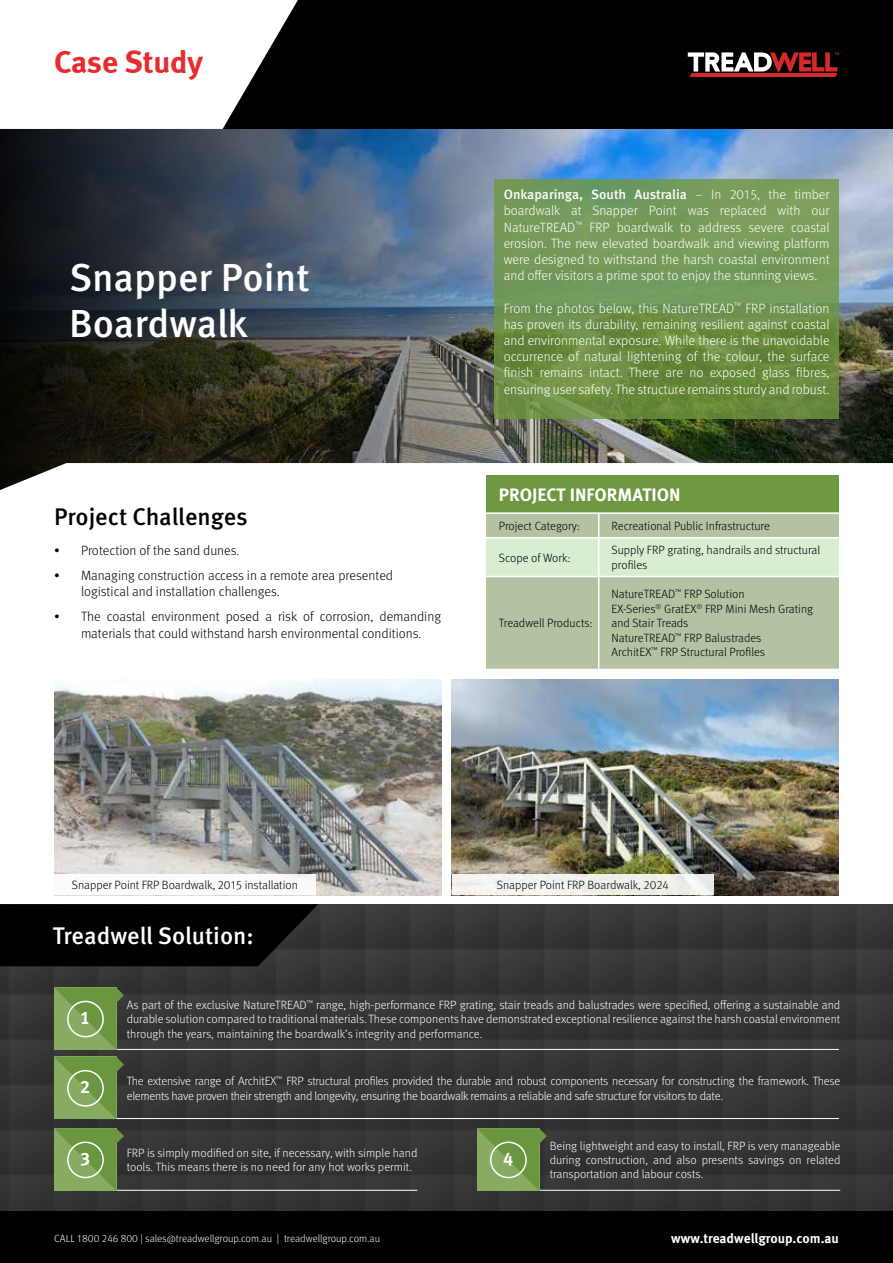
<style>
.page{position:relative;width:893px;height:1263px;background:#fff}
.page>*{position:absolute;margin:0;border:0;box-sizing:border-box;transform-origin:0 0}
.t1{font:500 39px/46.8px "Meta Pro";color:#fff}
.t2{font:31.5px "Meta Bold LF";color:#e92a2f}
.t3{font:500 24px "Meta Pro";color:#fff}
.t4{font:500 24px "Meta Pro";letter-spacing:-.005em;color:#000}
.t5{font:700 18px "Meta Pro";color:#fff}
.t6{font:18px "Meta Bold LF";color:#fff}
.t7{font:300 13.5px/16.2px "Meta Pro";color:#fff;text-align:justify}
.t8{font:300 13.5px/16.5px "Meta Pro";color:#000}
.t9{font:700 13.5px "Meta Pro";color:#fff}
.t10{font:300 12px/14.4px "Meta Pro";letter-spacing:-.02em;color:#fff;text-align:justify}
.t11{font:300 12px/14.4px "Meta Pro";color:#000}
.t12{font:300 12px/14.4px "Meta Pro";color:#fff}
.t13{font:300 10.5px "Meta Pro";color:#fff}
.s1{font-weight:500}
</style>
<div class="page">
<div style="left:0;top:904px;width:893px;height:307px;background:#353534"></div>
<img style="left:583px;top:129px;width:310px;height:334px">
<img style="left:0;top:129px;width:583px;height:334px">
<svg style="left:0;top:463px;width:893px;height:27px"></svg>
<div style="left:0;top:0;width:893px;height:129px;background:#000101"></div>
<svg style="left:0;top:0;width:298px;height:129px"></svg>
<svg style="left:494px;top:180px;width:345px;height:239px"></svg>
<svg style="left:688px;top:52px;width:151px;height:25px"></svg>
<div style="left:0;top:1211px;width:893px;height:52px;background:#000101"></div>
<svg style="left:0;top:904px;width:318px;height:62px"></svg>
<hr style="left:98px;top:1049px;width:741px;height:1px;background:#fff">
<svg style="left:54px;top:987px;width:70px;height:63px"></svg>
<div style="left:67px;top:1001px;width:37px;height:36px;border:2px solid #fff;border-radius:50%"></div>
<hr style="left:98px;top:1118px;width:741px;height:1px;background:#fff">
<svg style="left:54px;top:1057px;width:70px;height:62px"></svg>
<div style="left:67px;top:1070px;width:37px;height:37px;border:2px solid #fff;border-radius:50%"></div>
<hr style="left:98px;top:1190px;width:319px;height:1px;background:#fff">
<svg style="left:54px;top:1128px;width:70px;height:62px"></svg>
<div style="left:67px;top:1141px;width:37px;height:37px;border:2px solid #fff;border-radius:50%"></div>
<hr style="left:520px;top:1190px;width:320px;height:1px;background:#fff">
<svg style="left:477px;top:1128px;width:70px;height:62px"></svg>
<div style="left:490px;top:1141px;width:37px;height:37px;border:2px solid #fff;border-radius:50%"></div>
<div style="left:486px;top:476px;width:353px;height:37px;background:#6e9940"></div>
<div style="left:486px;top:577px;width:353px;height:92px;background:#b3c2a1"></div>
<hr style="left:486px;top:512px;width:113px;height:2px;background:#fff">
<hr style="left:599px;top:512px;width:240px;height:2px;background:#fff">
<svg style="left:486px;top:514px;width:353px;height:62px"></svg>
<hr style="left:486px;top:537px;width:113px;height:1px;background:#fff">
<hr style="left:599px;top:537px;width:240px;height:1px;background:#fff">
<hr style="left:598px;top:538px;width:1px;height:38px;background:#fff">
<hr style="left:598px;top:577px;width:1px;height:92px;background:#fff">
<img style="left:54px;top:679px;width:387px;height:216px">
<div style="left:54px;top:874px;width:262px;height:21px;background:#fff"></div>
<img style="left:452px;top:679px;width:387px;height:216px">
<div style="left:452px;top:874px;width:262px;height:21px;background:#f2f1ee"></div>
<h2 class="t2" style="left:54px;top:44px;width:151px">Case Study</h2>
<h1 class="t1" style="left:69px;top:251px;width:242px">Snapper Point<br>Boardwalk</h1>
<h3 class="t4" style="left:54px;top:498px;width:195px">Project Challenges</h3>
<p class="t8" style="left:54px;top:541px;width:187px">• Protection of the sand dunes.</p>
<p class="t8" style="left:81px;top:566px;width:314px;text-indent:-27px">• Managing construction access in a remote area presented logistical and installation challenges.</p>
<p class="t8" style="left:54px;top:607px;width:389px;text-align:center">• The coastal environment posed a risk of corrosion, demanding materials that could withstand harsh environmental conditions.</p>
<p class="t7" style="left:504px;top:186px;width:327px"><span class="s1">Onkaparinga, South Australia</span> – In 2015, the timber boardwalk at Snapper Point was replaced with our NatureTREAD<sup>™</sup> FRP boardwalk to address severe coastal erosion. The new elevated boardwalk and viewing platform were designed to withstand the harsh coastal environment and offer visitors a prime spot to enjoy the stunning views.</p>
<p class="t7" style="left:504px;top:299px;width:327px">From the photos below, this NatureTREAD<sup>™</sup> FRP installation has proven its durability, remaining resilient against coastal and environmental exposure. While there is the unavoidable occurrence of natural lightening of the colour, the surface finish remains intact. There are no exposed glass fibres, ensuring user safety. The structure remains sturdy and robust.</p>
<h3 class="t5" style="left:499px;top:481px;width:183px">PROJECT INFORMATION</h3>
<p class="t11" style="left:499px;top:518px;width:83px">Project Category:</p>
<p class="t11" style="left:611px;top:518px;width:160px">Recreational Public Infrastructure</p>
<p class="t11" style="left:499px;top:550px;width:73px">Scope of Work:</p>
<p class="t11" style="left:611px;top:542px;width:210px">Supply FRP grating, handrails and structural profiles</p>
<p class="t11" style="left:499px;top:615px;width:95px">Treadwell Products:</p>
<p class="t11" style="left:611px;top:586px;width:203px">NatureTREAD<sup>™</sup> FRP Solution<br>EX-Series<sup>®</sup> GratEX<sup>®</sup> FRP Mini Mesh Grating and Stair Treads<br>NatureTREAD<sup>™</sup> FRP Balustrades<br>ArchitEX<sup>™</sup> FRP Structural Profiles</p>
<p class="t11" style="left:72px;top:877px;width:228px">Snapper Point FRP Boardwalk, 2015 installation</p>
<p class="t11" style="left:497px;top:877px;width:173px">Snapper Point FRP Boardwalk, 2024</p>
<h3 class="t3" style="left:53px;top:917px;width:203px">Treadwell Solution:</h3>
<h3 class="t6" style="left:80px;top:1007px;width:12px">1</h3>
<p class="t10" style="left:127px;top:997px;width:715px">As part of the exclusive NatureTREAD<sup>™</sup> range, high-performance FRP grating, stair treads and balustrades were specified, offering a sustainable and durable solution compared to traditional materials. These components have demonstrated exceptional resilience against the harsh coastal environment through the years, maintaining the boardwalk’s integrity and performance.</p>
<h3 class="t6" style="left:80px;top:1076px;width:12px">2</h3>
<p class="t10" style="left:127px;top:1073px;width:715px">The extensive range of ArchitEX<sup>™</sup> FRP structural profiles provided the durable and robust components necessary for constructing the framework. These elements have proven their strength and longevity, ensuring the boardwalk remains a reliable and safe structure for visitors to date.</p>
<h3 class="t6" style="left:80px;top:1147px;width:12px">3</h3>
<p class="t12" style="left:127px;top:1145px;width:292px">FRP is simply modified on site, if necessary, with simple hand tools. This means there is no need for any hot works permit.</p>
<h3 class="t6" style="left:503px;top:1147px;width:12px">3</h3>
<p class="t10" style="left:550px;top:1138px;width:292px">Being lightweight and easy to install, FRP is very manageable during construction, and also presents savings on related transportation and labour costs.</p>
<h3 class="t6" style="left:503px;top:1147px;width:12px">4</h3>
<p class="t13" style="left:54px;top:1231px;width:328px">CALL 1800 246 800 | sales@treadwellgroup.com.au | treadwellgroup.com.au</p>
<p class="t9" style="left:671px;top:1228px;width:169px">www.treadwellgroup.com.au</p>
</div>
